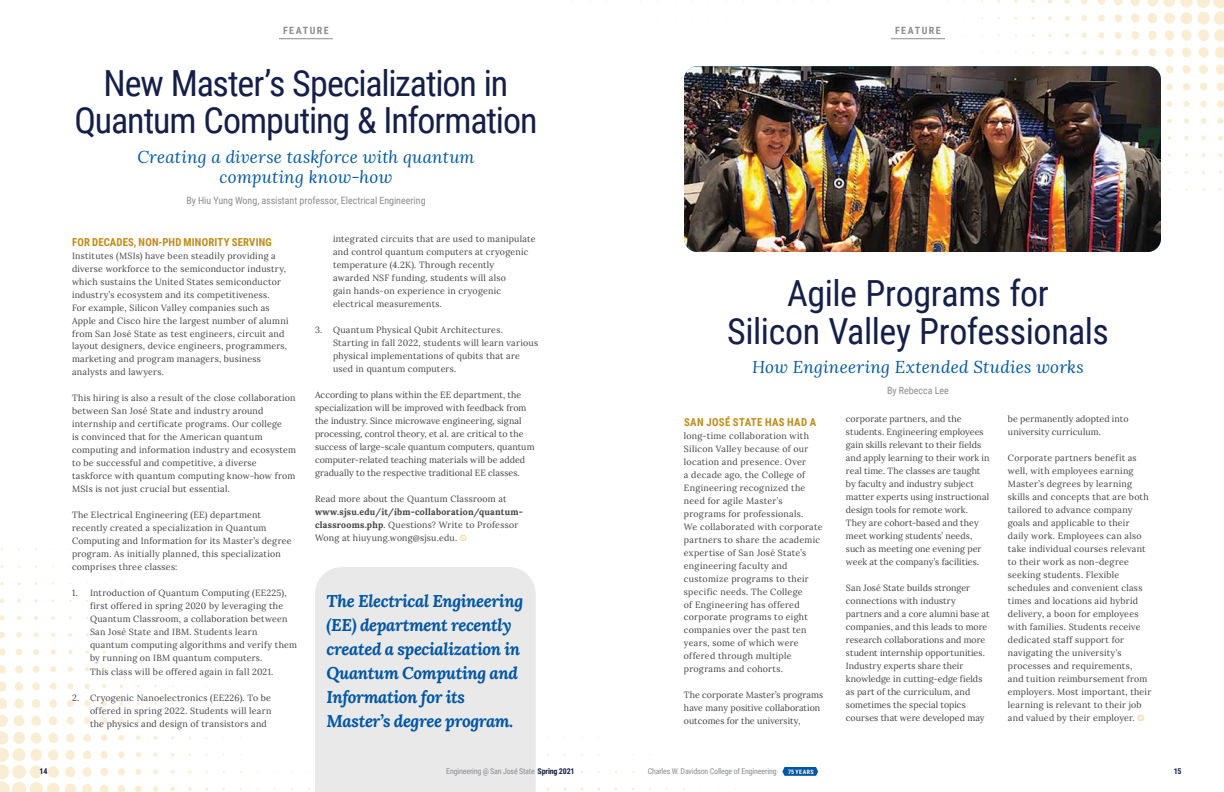
<style>
.page{position:relative;width:1224px;height:792px;background:#fff}
.page>*{position:absolute;margin:0;border:0;box-sizing:border-box;transform-origin:0 0}
.t1{font:36px/37px "Roboto Condensed";letter-spacing:-.025em;color:#151f47;text-align:center}
.t2{font:italic 700 17px/24px "Lora";letter-spacing:-.025em;color:#0056a2}
.t3{font:italic 17px/20.4px "Lora";letter-spacing:.015em;color:#0056a2;text-align:center}
.t4{font:700 11px "Roboto Condensed";letter-spacing:.015em;color:#bd8c1b}
.t5{font:700 11px "Roboto Condensed";letter-spacing:.035em;color:#bd8c1b}
.t6{font:10px "Roboto Condensed";color:#8a8c8e}
.t7{font:700 10px "Roboto Condensed";letter-spacing:.15em;color:#8a8c8e}
.t8{font:9px/13px "Lora";letter-spacing:.02em;color:#414042}
.t9{font:700 9px/13px "Lora";letter-spacing:.03em;color:#414042}
.t10{font:8px "Roboto Condensed";letter-spacing:-.02em;color:#8a8c8e}
.t11{font:700 8px "Roboto Condensed";color:#151f47}
.t12{font:700 6px "Roboto Condensed";letter-spacing:.07em;color:#fff}
.s1{font-weight:400}
.s2{font-weight:700;color:#151f47}
</style>
<div class="page">
<svg style="left:0;top:548px;width:736px;height:244px"></svg>
<svg style="left:572px;top:0;width:652px;height:191px"></svg>
<hr style="left:279px;top:38px;width:54px;height:1px;background:#8a8c8e">
<hr style="left:891px;top:38px;width:54px;height:1px;background:#8a8c8e">
<img style="left:684px;top:66px;width:477px;height:186px">
<div style="left:315px;top:567px;width:221px;height:225px;background:#e9e9ea"></div>
<svg style="left:782px;top:767px;width:36px;height:9px"></svg>
<p class="t7" style="left:283px;top:23px;width:47px">FEATURE</p>
<p class="t7" style="left:895px;top:23px;width:47px">FEATURE</p>
<h1 class="t1" style="left:74px;top:64px;width:465px">New Master’s Specialization in<br>Quantum Computing &amp; Information</h1>
<h2 class="t3" style="left:137px;top:146px;width:339px">Creating a diverse taskforce with quantum computing know-how</h2>
<p class="t6" style="left:186px;top:193px;width:241px">By Hiu Yung Wong, assistant professor, Electrical Engineering</p>
<p class="t4" style="left:72px;top:234px;width:201px">FOR DECADES, NON-PHD MINORITY SERVING</p>
<p class="t8" style="left:72px;top:248px;width:218px">Institutes (MSIs) have been steadily providing a diverse workforce to the semiconductor industry, which sustains the United States semiconductor industry’s ecosystem and its competitiveness.<br>For example, Silicon Valley companies such as Apple and Cisco hire the largest number of alumni from San José State as test engineers, circuit and layout designers, device engineers, programmers, marketing and program managers, business analysts and lawyers.</p>
<p class="t8" style="left:72px;top:391px;width:225px">This hiring is also a result of the close collaboration between San José State and industry around internship and certificate programs. Our college<br>is convinced that for the American quantum computing and information industry and ecosystem to be successful and competitive, a diverse taskforce with quantum computing know-how from MSIs is not just crucial but essential.</p>
<p class="t8" style="left:72px;top:508px;width:221px">The Electrical Engineering (EE) department recently created a specialization in Quantum Computing and Information for its Master’s degree program. As initially planned, this specialization comprises three classes:</p>
<p class="t8" style="left:90px;top:586px;width:209px;text-indent:-18px">1. Introduction of Quantum Computing (EE225), first offered in spring 2020 by leveraging the Quantum Classroom, a collaboration between San José State and IBM. Students learn quantum computing algorithms and verify them by running on IBM quantum computers.<br>This class will be offered again in fall 2021.</p>
<p class="t8" style="left:90px;top:690px;width:183px;text-align:justify;text-indent:-18px">2. Cryogenic Nanoelectronics (EE226). To be offered in spring 2022. Students will learn the physics and design of transistors and</p>
<p class="t8" style="left:333px;top:232px;width:204px">integrated circuits that are used to manipulate and control quantum computers at cryogenic temperature (4.2K). Through recently<br>awarded NSF funding, students will also<br>gain hands-on experience in cryogenic electrical measurements.</p>
<p class="t8" style="left:333px;top:323px;width:207px;text-indent:-18px">3. Quantum Physical Qubit Architectures.<br>Starting in fall 2022, students will learn various physical implementations of qubits that are used in quantum computers.</p>
<p class="t8" style="left:315px;top:388px;width:221px">According to plans within the EE department, the specialization will be improved with feedback from the industry. Since microwave engineering, signal processing, control theory, et al. are critical to the success of large-scale quantum computers, quantum computer-related teaching materials will be added gradually to the respective traditional EE classes.</p>
<p class="t8" style="left:315px;top:492px;width:193px">Read more about the Quantum Classroom at</p>
<p class="t9" style="left:315px;top:505px;width:209px">www.sjsu.edu/it/ibm-collaboration/quantum&shy;classrooms.php<span class="s1">. Questions? Write to Professor<br>Wong at hiuyung.wong@sjsu.edu.</span></p>
<h2 class="t2" style="left:327px;top:589px;width:198px">The Electrical Engineering (EE) department recently created a specialization in<br>Quantum Computing and<br>Information for its<br>Master’s degree program.</h2>
<h1 class="t1" style="left:727px;top:273px;width:383px;line-height:38px">Agile Programs for<br>Silicon Valley Professionals</h1>
<h2 class="t3" style="left:752px;top:357px;width:333px">How Engineering Extended Studies works</h2>
<p class="t6" style="left:887px;top:384px;width:63px">By Rebecca Lee</p>
<p class="t5" style="left:684px;top:414px;width:134px">SAN JOSÉ STATE HAS HAD A</p>
<p class="t8" style="left:684px;top:428px;width:140px">long-time collaboration with<br>Silicon Valley because of our location and presence. Over<br>a decade ago, the College of<br>Engineering recognized the need for agile Master’s programs for professionals.<br>We collaborated with corporate partners to share the academic expertise of San José State’s engineering faculty and customize programs to their specific needs. The College<br>of Engineering has offered corporate programs to eight companies over the past ten years, some of which were offered through multiple programs and cohorts.</p>
<p class="t8" style="left:684px;top:688px;width:141px">The corporate Master’s programs have many positive collaboration outcomes for the university,</p>
<p class="t8" style="left:846px;top:412px;width:145px">corporate partners, and the students. Engineering employees gain skills relevant to their fields and apply learning to their work in real time. The classes are taught by faculty and industry subject matter experts using instructional design tools for remote work.<br>They are cohort-based and they meet working students’ needs, such as meeting one evening per week at the company’s facilities.</p>
<p class="t8" style="left:846px;top:581px;width:145px">San José State builds stronger connections with industry partners and a core alumni base at companies, and this leads to more research collaborations and more student internship opportunities.<br>Industry experts share their knowledge in cutting-edge fields as part of the curriculum, and sometimes the special topics courses that were developed may</p>
<p class="t8" style="left:1008px;top:412px;width:122px">be permanently adopted into university curriculum.</p>
<p class="t8" style="left:1008px;top:451px;width:145px">Corporate partners benefit as well, with employees earning<br>Master’s degrees by learning skills and concepts that are both tailored to advance company goals and applicable to their daily work. Employees can also take individual courses relevant to their work as non-degree seeking students. Flexible schedules and convenient class times and locations aid hybrid delivery, a boon for employees with families. Students receive dedicated staff support for navigating the university’s processes and requirements,<br>and tuition reimbursement from employers. Most important, their learning is relevant to their job and valued by their employer.</p>
<p class="t11" style="left:40px;top:765px;width:9px">14</p>
<p class="t10" style="left:446px;top:765px;width:130px">Engineering @ San José State <span class="s2">Spring 2021</span></p>
<p class="t10" style="left:648px;top:765px;width:130px">Charles W. Davidson College of Engineering</p>
<p class="t12" style="left:788px;top:767px;width:27px">75 YEARS</p>
<p class="t11" style="left:1174px;top:765px;width:9px">15</p>
</div>
